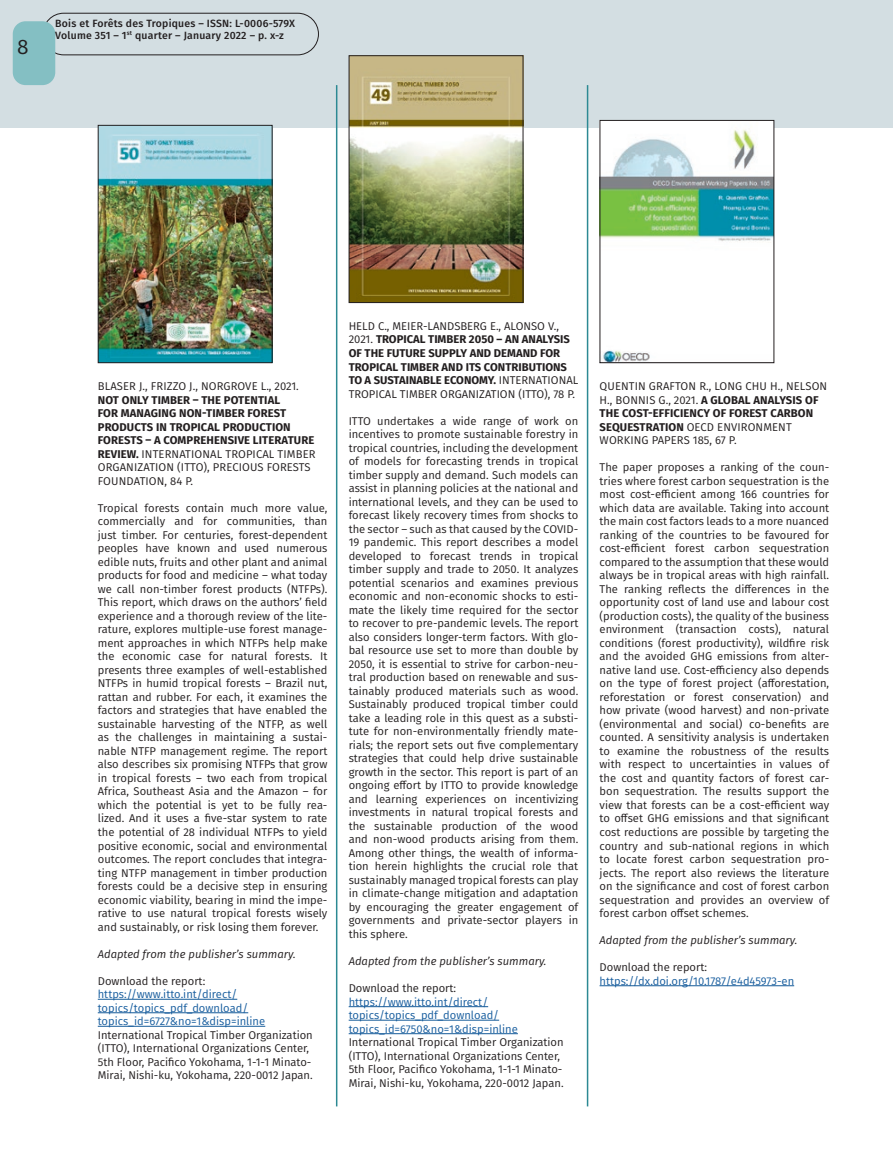
<style>
.page{position:relative;width:893px;height:1149px;background:#fff}
.page>*{position:absolute;margin:0;border:0;box-sizing:border-box;transform-origin:0 0}
.t1{font:21px "Fira Sans";color:#231f20}
.t2{font:11.25px/13.5px "Fira Sans";color:#231f20;text-align:justify}
.t3{font:700 11.25px/13.5px "Fira Sans";color:#231f20}
.t4{font:11.25px/13.5px "Fira Sans";color:#175d9e}
.t5{font:italic 11.25px "Fira Sans";color:#231f20}
.t6{font:500 10.5px/12px "Fira Sans";letter-spacing:.02em;color:#231f20}
.s1{font-weight:400}
.s2{font-weight:700}
</style>
<div class="page">
<div style="left:0;top:0;width:893px;height:128px;background:#d3dee2"></div>
<hr style="left:336px;top:85px;width:1px;height:1021px;background:#2c8993">
<hr style="left:587px;top:85px;width:1px;height:1021px;background:#2c8993">
<div style="left:43px;top:13px;width:276px;height:42px;border:1px solid #231f20;border-radius:21px"></div>
<div style="left:13px;top:21px;width:42px;height:64px;background:#84bfc3;border-radius:13px"></div>
<hr style="left:98px;top:998px;width:139px;height:1px;background:#155b99">
<hr style="left:98px;top:1012px;width:150px;height:1px;background:#155b99">
<hr style="left:98px;top:1025px;width:167px;height:1px;background:#155b99">
<img style="left:100px;top:127px;width:171px;height:234px">
<div style="left:98px;top:125px;width:175px;height:238px;border:1px solid #231f20"></div>
<hr style="left:349px;top:1006px;width:139px;height:1px;background:#155b99">
<hr style="left:349px;top:1019px;width:150px;height:1px;background:#155b99">
<hr style="left:349px;top:1033px;width:169px;height:1px;background:#155b99">
<img style="left:351px;top:57px;width:170px;height:244px">
<div style="left:349px;top:55px;width:174px;height:248px;border:1px solid #231f20"></div>
<hr style="left:600px;top:985px;width:194px;height:1px;background:#155b99">
<img style="left:602px;top:122px;width:170px;height:239px">
<div style="left:600px;top:120px;width:174px;height:243px;border:1px solid #231f20"></div>
<h1 class="t1" style="left:17px;top:31px;width:13px">8</h1>
<p class="t6" style="left:55px;top:17px;width:241px">Bois et Forêts des Tropiques – ISSN: L-0006-579X<br>Volume 351 – 1<sup>st</sup> quarter – January 2022 – p. x-z</p>
<p class="t2" style="left:98px;top:379px;width:203px">BLASER J., FRIZZO J., NORGROVE L., 2021.</p>
<p class="t3" style="left:98px;top:392px;width:219px">NOT ONLY TIMBER – THE POTENTIAL<br>FOR MANAGING NON-TIMBER FOREST PRODUCTS IN TROPICAL PRODUCTION FORESTS – A COMPREHENSIVE LITERATURE REVIEW. <span class="s1">INTERNATIONAL TROPICAL TIMBER ORGANIZATION (ITTO), PRECIOUS FORESTS FOUNDATION, 84 P.</span></p>
<p class="t2" style="left:98px;top:500px;width:231px">Tropical forests contain much more value, commercially and for communities, than just timber. For centuries, forest-dependent peoples have known and used numerous edible nuts, fruits and other plant and animal products for food and medicine – what today we call non-timber forest products (NTFPs).<br>This report, which draws on the authors’ field experience and a thorough review of the lite&shy;rature, explores multiple-use forest manage&shy;ment approaches in which NTFPs help make the economic case for natural forests. It presents three examples of well-established NTFPs in humid tropical forests – Brazil nut, rattan and rubber. For each, it examines the factors and strategies that have enabled the sustainable harvesting of the NTFP, as well as the challenges in maintaining a sustai&shy;nable NTFP management regime. The report also describes six promising NTFPs that grow in tropical forests – two each from tropical Africa, Southeast Asia and the Amazon – for which the potential is yet to be fully rea&shy;lized. And it uses a five-star system to rate the potential of 28 individual NTFPs to yield positive economic, social and environmental outcomes. The report concludes that integra&shy;ting NTFP management in timber production forests could be a decisive step in ensuring economic viability, bearing in mind the impe&shy;rative to use natural tropical forests wisely and sustainably, or risk losing them forever.</p>
<p class="t5" style="left:98px;top:945px;width:199px">Adapted from the publisher’s summary.</p>
<p class="t2" style="left:98px;top:973px;width:109px">Download the report:</p>
<p class="t4" style="left:98px;top:986px;width:169px">https://www.itto.int/direct/ topics/topics_pdf_download/ topics_id=6727&amp;no=1&amp;disp=inline</p>
<p class="t2" style="left:98px;top:1027px;width:216px;text-align:left">International Tropical Timber Organization (ITTO), International Organizations Center, 5th Floor, Pacifico Yokohama, 1-1-1 Minato-Mirai, Nishi-ku, Yokohama, 220-0012 Japan.</p>
<p class="t3" style="left:349px;top:318px;width:231px"><span class="s1">HELD C., MEIER-LANDSBERG E., ALONSO V., 2021.</span> TROPICAL TIMBER 2050 – AN ANALYSIS OF THE FUTURE SUPPLY AND DEMAND FOR TROPICAL TIMBER AND ITS CONTRIBUTIONS TO A SUSTAINABLE ECONOMY. <span class="s1">INTERNATIONAL TROPICAL TIMBER ORGANIZATION (ITTO), 78 P.</span></p>
<p class="t2" style="left:349px;top:413px;width:231px">ITTO undertakes a wide range of work on incentives to promote sustainable forestry in tropical countries, including the development of models for forecasting trends in tropical timber supply and demand. Such models can assist in planning policies at the national and international levels, and they can be used to forecast likely recovery times from shocks to the sector – such as that caused by the COVID-19 pandemic. This report describes a model developed to forecast trends in tropical timber supply and trade to 2050. It analyzes potential scenarios and examines previous economic and non-economic shocks to esti&shy;mate the likely time required for the sector to recover to pre-pandemic levels. The report also considers longer-term factors. With glo&shy;bal resource use set to more than double by 2050, it is essential to strive for carbon-neu&shy;tral production based on renewable and sus&shy;tainably produced materials such as wood.<br>Sustainably produced tropical timber could take a leading role in this quest as a substi&shy;tute for non-environmentally friendly mate&shy;rials; the report sets out five complementary strategies that could help drive sustainable growth in the sector. This report is part of an ongoing effort by ITTO to provide knowledge and learning experiences on incentivizing investments in natural tropical forests and the sustainable production of the wood and non-wood products arising from them.<br>Among other things, the wealth of informa&shy;tion herein highlights the crucial role that sustainably managed tropical forests can play in climate-change mitigation and adaptation by encouraging the greater engagement of governments and private-sector players in this sphere.</p>
<p class="t5" style="left:349px;top:952px;width:199px">Adapted from the publisher’s summary.</p>
<p class="t2" style="left:349px;top:980px;width:109px">Download the report:</p>
<p class="t4" style="left:349px;top:994px;width:171px">https://www.itto.int/direct/ topics/topics_pdf_download/ topics_id=6750&amp;no=1&amp;disp=inline</p>
<p class="t2" style="left:349px;top:1034px;width:216px;text-align:left">International Tropical Timber Organization (ITTO), International Organizations Center, 5th Floor, Pacifico Yokohama, 1-1-1 Minato-Mirai, Nishi-ku, Yokohama, 220-0012 Japan.</p>
<p class="t2" style="left:600px;top:379px;width:229px;text-align:left">QUENTIN GRAFTON R., LONG CHU H., NELSON H., BONNIS G., 2021. <span class="s2">A GLOBAL ANALYSIS OF THE COST-EFFICIENCY OF FOREST CARBON SEQUESTRATION</span> OECD ENVIRONMENT WORKING PAPERS 185, 67 P.</p>
<p class="t2" style="left:600px;top:460px;width:231px">The paper proposes a ranking of the coun&shy;tries where forest carbon sequestration is the most cost-efficient among 166 countries for which data are available. Taking into account the main cost factors leads to a more nuanced ranking of the countries to be favoured for cost-efficient forest carbon sequestration compared to the assumption that these would always be in tropical areas with high rainfall.<br>The ranking reflects the differences in the opportunity cost of land use and labour cost (production costs), the quality of the business environment (transaction costs), natural conditions (forest productivity), wildfire risk and the avoided GHG emissions from alter&shy;native land use. Cost-efficiency also depends on the type of forest project (afforestation, reforestation or forest conservation) and how private (wood harvest) and non-private (environmental and social) co-benefits are counted. A sensitivity analysis is undertaken to examine the robustness of the results with respect to uncertainties in values of the cost and quantity factors of forest car&shy;bon sequestration. The results support the view that forests can be a cost-efficient way to offset GHG emissions and that significant cost reductions are possible by targeting the country and sub-national regions in which to locate forest carbon sequestration pro&shy;jects. The report also reviews the literature on the significance and cost of forest carbon sequestration and provides an overview of forest carbon offset schemes.</p>
<p class="t5" style="left:600px;top:931px;width:199px">Adapted from the publisher’s summary.</p>
<p class="t2" style="left:600px;top:959px;width:109px">Download the report:</p>
<p class="t4" style="left:600px;top:973px;width:196px">https://dx.doi.org/10.1787/e4d45973-en</p>
</div>
